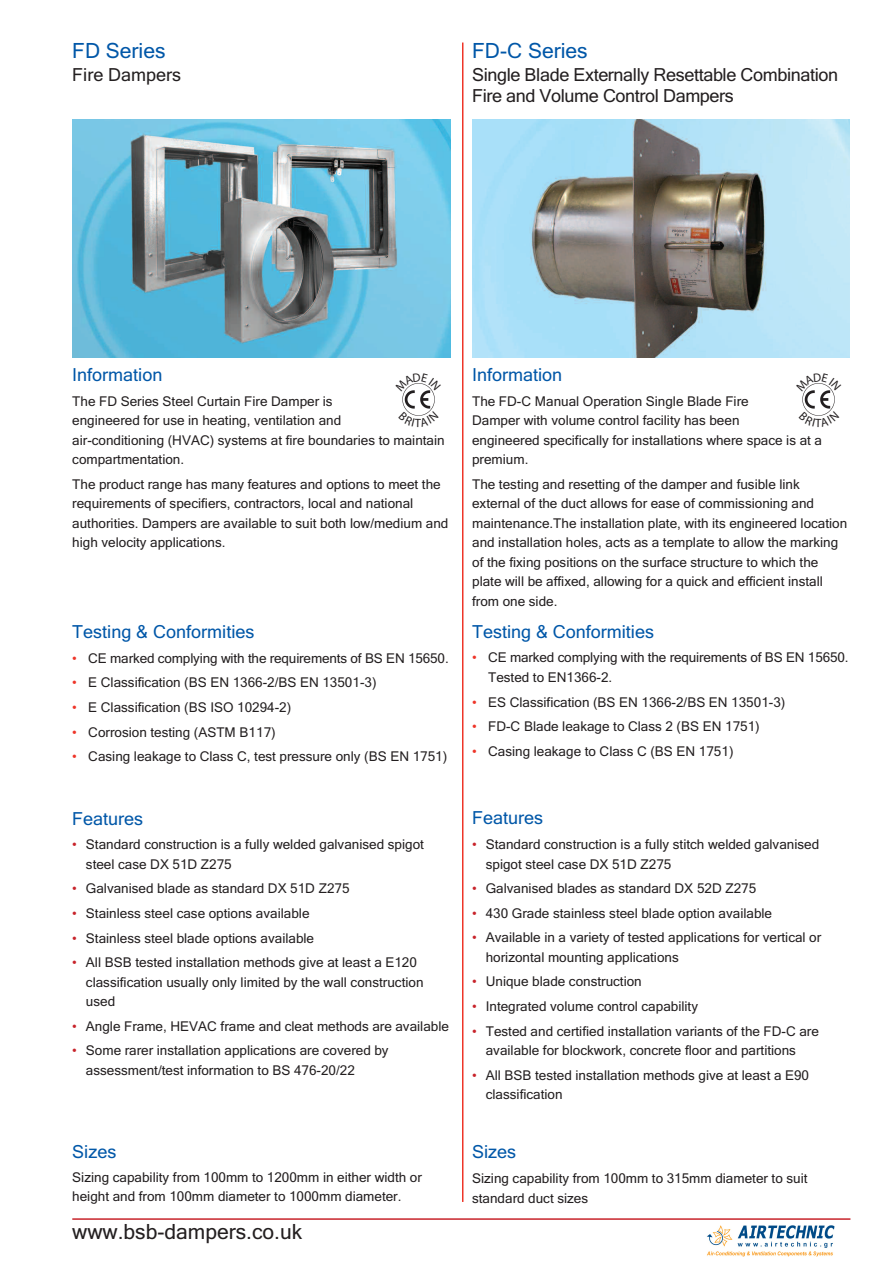
<style>
.page{position:relative;width:893px;height:1263px;background:#fff}
.page>*{position:absolute;margin:0;border:0;box-sizing:border-box;transform-origin:0 0}
.t1{font:21px "Microsoft Sans Serif";color:#231f20}
.t2{font:21px "Microsoft Sans Serif";color:#0157a8}
.t3{font:18px "Microsoft Sans Serif";color:#0157a8}
.t4{font:18px/21.6px "Microsoft Sans Serif";letter-spacing:-.02em;color:#231f20}
.t5{font:18px "Microsoft Sans Serif";color:#231f20}
.t6{font:13.5px/19.5px "Microsoft Sans Serif";color:#231f20}
.s1{color:#ee3529}
.s2{color:#c8242b}
</style>
<div class="page">
<img style="left:72px;top:119px;width:379px;height:238px">
<img style="left:472px;top:119px;width:378px;height:238px">
<hr style="left:462px;top:43px;width:1px;height:1159px;background:#ee3529">
<hr style="left:72px;top:1218px;width:778px;height:2px;background:#c8242b">
<img style="left:707px;top:1225px;width:127px;height:31px">
<svg style="left:402px;top:383px;width:33px;height:33px"></svg>
<svg style="left:802px;top:383px;width:33px;height:33px"></svg>
<h1 class="t2" style="left:72px;top:38px;width:95px">FD Series</h1>
<h2 class="t5" style="left:72px;top:64px;width:110px">Fire Dampers</h2>
<h1 class="t2" style="left:472px;top:38px;width:117px">FD-C Series</h1>
<h2 class="t4" style="left:472px;top:64px;width:367px">Single Blade Externally Resettable Combination<br>Fire and Volume Control Dampers</h2>
<h2 class="t3" style="left:72px;top:364px;width:92px">Information</h2>
<p class="t6" style="left:72px;top:391px;width:374px">The FD Series Steel Curtain Fire Damper is<br>engineered for use in heating, ventilation and<br>air-conditioning (HVAC) systems at fire boundaries to maintain compartmentation.</p>
<p class="t6" style="left:72px;top:474px;width:378px">The product range has many features and options to meet the requirements of specifiers, contractors, local and national authorities. Dampers are available to suit both low/medium and high velocity applications.</p>
<h2 class="t3" style="left:72px;top:621px;width:184px">Testing &amp; Conformities</h2>
<p class="t6" style="left:72px;top:648px;width:378px"><span class="s1">•</span> CE marked complying with the requirements of BS EN 15650.</p>
<p class="t6" style="left:72px;top:673px;width:306px"><span class="s1">•</span> E Classification (BS EN 1366-2/BS EN 13501-3)</p>
<p class="t6" style="left:72px;top:697px;width:220px"><span class="s1">•</span> E Classification (BS ISO 10294-2)</p>
<p class="t6" style="left:72px;top:722px;width:205px"><span class="s1">•</span> Corrosion testing (ASTM B117)</p>
<p class="t6" style="left:72px;top:747px;width:376px"><span class="s1">•</span> Casing leakage to Class C, test pressure only (BS EN 1751)</p>
<h2 class="t3" style="left:72px;top:808px;width:73px">Features</h2>
<p class="t6" style="left:86px;top:835px;width:339px;text-indent:-14px"><span class="s2">•</span> Standard construction is a fully welded galvanised spigot steel case DX 51D Z275</p>
<p class="t6" style="left:72px;top:879px;width:279px"><span class="s2">•</span> Galvanised blade as standard DX 51D Z275</p>
<p class="t6" style="left:72px;top:904px;width:239px"><span class="s2">•</span> Stainless steel case options available</p>
<p class="t6" style="left:72px;top:928px;width:243px"><span class="s2">•</span> Stainless steel blade options available</p>
<p class="t6" style="left:86px;top:953px;width:339px;text-indent:-14px"><span class="s2">•</span> All BSB tested installation methods give at least a E120 classification usually only limited by the wall construction used</p>
<p class="t6" style="left:72px;top:1016px;width:378px"><span class="s2">•</span> Angle Frame, HEVAC frame and cleat methods are available</p>
<p class="t6" style="left:86px;top:1041px;width:304px;text-indent:-14px"><span class="s2">•</span> Some rarer installation applications are covered by assessment/test information to BS 476-20/22</p>
<h2 class="t3" style="left:72px;top:1141px;width:46px">Sizes</h2>
<p class="t6" style="left:72px;top:1167px;width:351px">Sizing capability from 100mm to 1200mm in either width or height and from 100mm diameter to 1000mm diameter.</p>
<h1 class="t1" style="left:72px;top:1219px;width:231px">www.bsb-dampers.co.uk</h1>
<h2 class="t3" style="left:472px;top:364px;width:92px">Information</h2>
<p class="t6" style="left:472px;top:391px;width:351px">The FD-C Manual Operation Single Blade Fire<br>Damper with volume control facility has been<br>engineered specifically for installations where space is at a premium.</p>
<p class="t6" style="left:472px;top:474px;width:377px">The testing and resetting of the damper and fusible link external of the duct allows for ease of commissioning and maintenance.The installation plate, with its engineered location and installation holes, acts as a template to allow the marking of the fixing positions on the surface structure to which the plate will be affixed, allowing for a quick and efficient install from one side.</p>
<h2 class="t3" style="left:472px;top:621px;width:183px">Testing &amp; Conformities</h2>
<p class="t6" style="left:488px;top:648px;width:362px;text-indent:-16px"><span class="s1">•</span> CE marked complying with the requirements of BS EN 15650.<br>Tested to EN1366-2.</p>
<p class="t6" style="left:472px;top:692px;width:315px"><span class="s1">•</span> ES Classification (BS EN 1366-2/BS EN 13501-3)</p>
<p class="t6" style="left:472px;top:717px;width:289px"><span class="s1">•</span> FD-C Blade leakage to Class 2 (BS EN 1751)</p>
<p class="t6" style="left:472px;top:741px;width:263px"><span class="s1">•</span> Casing leakage to Class C (BS EN 1751)</p>
<h2 class="t3" style="left:472px;top:808px;width:73px">Features</h2>
<p class="t6" style="left:486px;top:835px;width:335px;text-indent:-14px"><span class="s2">•</span> Standard construction is a fully stitch welded galvanised spigot steel case DX 51D Z275</p>
<p class="t6" style="left:472px;top:879px;width:286px"><span class="s2">•</span> Galvanised blades as standard DX 52D Z275</p>
<p class="t6" style="left:472px;top:903px;width:302px"><span class="s2">•</span> 430 Grade stainless steel blade option available</p>
<p class="t6" style="left:486px;top:928px;width:337px;text-indent:-14px"><span class="s2">•</span> Available in a variety of tested applications for vertical or horizontal mounting applications</p>
<p class="t6" style="left:472px;top:972px;width:171px"><span class="s2">•</span> Unique blade construction</p>
<p class="t6" style="left:472px;top:997px;width:227px"><span class="s2">•</span> Integrated volume control capability</p>
<p class="t6" style="left:486px;top:1021px;width:335px;text-indent:-14px"><span class="s2">•</span> Tested and certified installation variants of the FD-C are available for blockwork, concrete floor and partitions</p>
<p class="t6" style="left:486px;top:1065px;width:325px;text-indent:-14px"><span class="s2">•</span> All BSB tested installation methods give at least a E90 classification</p>
<h2 class="t3" style="left:472px;top:1142px;width:46px">Sizes</h2>
<p class="t6" style="left:472px;top:1168px;width:337px">Sizing capability from 100mm to 315mm diameter to suit standard duct sizes</p>
</div>
